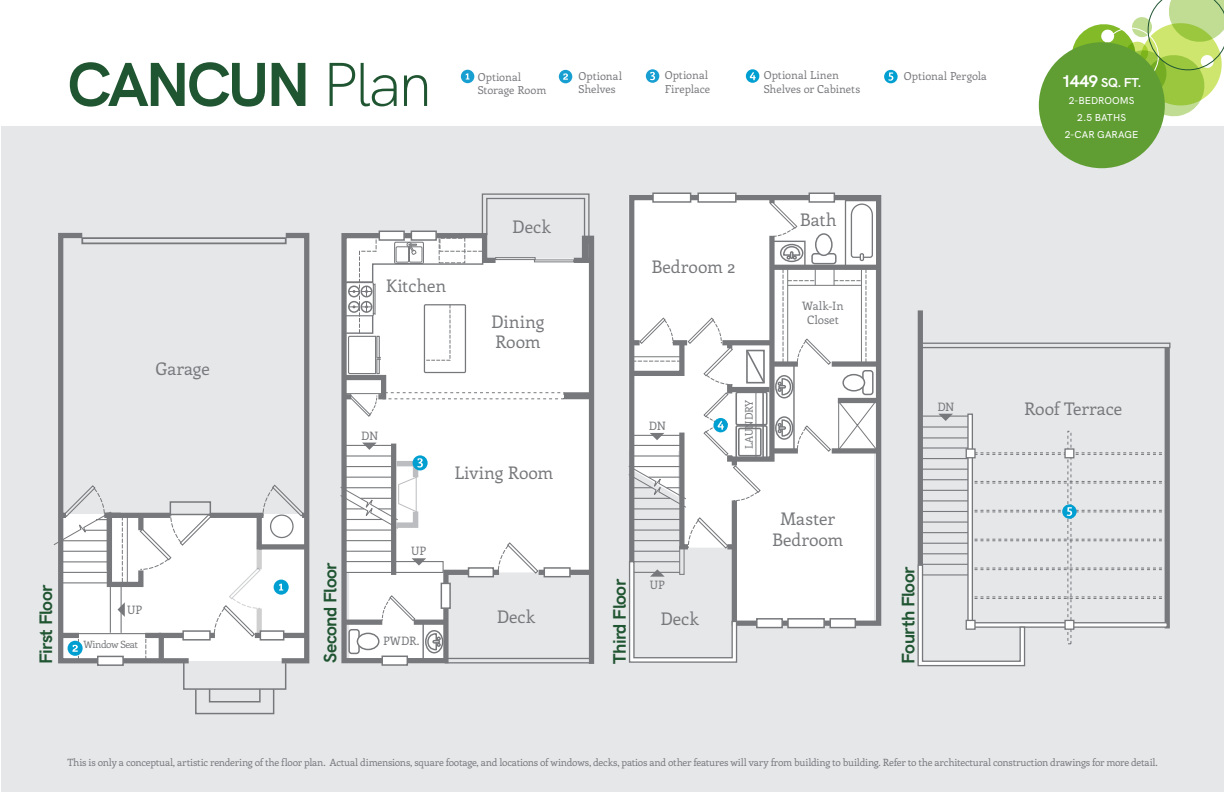
<style>
.page{position:relative;width:1224px;height:792px;background:#fff}
.page>*{position:absolute;margin:0;border:0;box-sizing:border-box;transform-origin:0 0}
.t1{font:700 61.8px "HK Grotesk";letter-spacing:-.055em;color:#205532}
.t2{font:700 18px "HK Grotesk";letter-spacing:-.03em;color:#205532}
.t3{font:17.4px/20.9px "Enriqueta";color:#76787b;text-align:center}
.t4{font:13px "HK Grotesk Bold Legacy";color:#fff}
.t5{font:11.6px/13.9px "Enriqueta";color:#76787b;text-align:center}
.t6{font:11px/13.2px "Enriqueta";color:#77787c}
.t7{font:10.5px "Enriqueta";letter-spacing:.005em;color:#76787b}
.t8{font:10.1px "Enriqueta";letter-spacing:-.045em;color:#76787b}
.t9{font:10px "Enriqueta";letter-spacing:-.02em;color:#77787c}
.t10{font:500 10px/17px "HK Grotesk";letter-spacing:.005em;color:#fff;text-align:center}
.s1{font-weight:300}
.s2{font-size:17px}
</style>
<div class="page">
<div style="left:1px;top:126px;width:1223px;height:666px;background:#e6e7e9"></div>
<svg style="left:938px;top:414px;width:15px;height:7px"></svg>
<div style="left:918px;top:310px;width:5px;height:255px;background:#76787b"></div>
<div style="left:920px;top:343px;width:251px;height:5px;border:1px solid #76787b"></div>
<div style="left:1165px;top:348px;width:5px;height:280px;background:#76787b"></div>
<hr style="left:920px;top:553px;width:48px;height:1px;background:#76787b">
<hr style="left:920px;top:543px;width:49px;height:1px;background:#76787b">
<hr style="left:920px;top:532px;width:49px;height:1px;background:#76787b">
<hr style="left:920px;top:522px;width:49px;height:1px;background:#76787b">
<hr style="left:920px;top:511px;width:49px;height:1px;background:#76787b">
<hr style="left:920px;top:500px;width:49px;height:1px;background:#76787b">
<hr style="left:920px;top:490px;width:49px;height:1px;background:#76787b">
<hr style="left:920px;top:479px;width:49px;height:1px;background:#76787b">
<hr style="left:920px;top:469px;width:49px;height:1px;background:#76787b">
<hr style="left:920px;top:458px;width:49px;height:1px;background:#76787b">
<hr style="left:920px;top:447px;width:49px;height:2px;background:#76787b">
<hr style="left:920px;top:437px;width:49px;height:1px;background:#76787b">
<hr style="left:920px;top:426px;width:49px;height:2px;background:#76787b">
<hr style="left:920px;top:416px;width:49px;height:1px;background:#76787b">
<svg style="left:967px;top:413px;width:200px;height:214px"></svg>
<svg style="left:917px;top:564px;width:249px;height:103px"></svg>
<div style="left:1064px;top:448px;width:10px;height:10px;background:#fff;border:1px solid #76787b"></div>
<div style="left:1064px;top:620px;width:10px;height:10px;background:#fff;border:1px solid #76787b"></div>
<div style="left:966px;top:448px;width:10px;height:10px;background:#fff;border:1px solid #76787b"></div>
<div style="left:966px;top:620px;width:10px;height:10px;background:#fff;border:1px solid #76787b"></div>
<div style="left:589px;top:236px;width:5px;height:428px;background:#76787b"></div>
<svg style="left:340px;top:193px;width:250px;height:473px"></svg>
<svg style="left:628px;top:192px;width:254px;height:471px"></svg>
<svg style="left:1062px;top:504px;width:15px;height:15px"></svg>
<svg style="left:975px;top:507px;width:191px;height:9px"></svg>
<svg style="left:53px;top:232px;width:257px;height:483px"></svg>
<div style="left:461px;top:70px;width:13px;height:13px;background:#189fd2;border-radius:50%"></div>
<svg style="left:466px;top:73px;width:4px;height:7px"></svg>
<div style="left:559px;top:70px;width:13px;height:13px;background:#189fd2;border-radius:50%"></div>
<svg style="left:563px;top:73px;width:5px;height:7px"></svg>
<div style="left:646px;top:69px;width:13px;height:14px;background:#189fd2;border-radius:50%"></div>
<svg style="left:650px;top:72px;width:5px;height:8px"></svg>
<svg style="left:1068px;top:0;width:155px;height:116px"></svg>
<div style="left:1039px;top:42px;width:126px;height:126px;background:#609e34;border-radius:50%"></div>
<div style="left:746px;top:69px;width:13px;height:14px;background:#009fd1;border-radius:50%"></div>
<svg style="left:750px;top:72px;width:6px;height:8px"></svg>
<div style="left:884px;top:70px;width:14px;height:13px;background:#009fd1;border-radius:50%"></div>
<svg style="left:888px;top:72px;width:5px;height:9px"></svg>
<h1 class="t1" style="left:67px;top:36px;width:366px">CANCUN <span class="s1">Plan</span></h1>
<p class="t6" style="left:478px;top:70px;width:70px">Optional<br>Storage Room</p>
<p class="t6" style="left:665px;top:68px;width:47px">Optional<br>Fireplace</p>
<p class="t6" style="left:764px;top:68px;width:98px">Optional Linen<br>Shelves or Cabinets</p>
<p class="t6" style="left:579px;top:69px;width:45px">Optional<br>Shelves</p>
<p class="t6" style="left:904px;top:69px;width:85px">Optional Pergola</p>
<h3 class="t4" style="left:1062px;top:72px;width:82px"><span class="s2">1449</span> SQ. FT.</h3>
<p class="t10" style="left:1065px;top:91px;width:75px">2-BEDROOMS<br>2.5 BATHS<br>2-CAR GARAGE</p>
<h3 class="t3" style="left:156px;top:358px;width:56px">Garage</h3>
<h2 class="t2" style="left:32px;top:664px;width:81px;rotate:-90deg">First Floor</h2>
<p class="t5" style="left:127px;top:602px;width:16px">UP</p>
<p class="t8" style="left:84px;top:637px;width:56px">Window Seat</p>
<h3 class="t3" style="left:386px;top:274px;width:62px">Kitchen</h3>
<h3 class="t3" style="left:512px;top:216px;width:40px">Deck</h3>
<h3 class="t3" style="left:491px;top:310px;width:55px;text-align:left">Dining<br>Room</h3>
<p class="t5" style="left:361px;top:428px;width:19px">DN</p>
<h2 class="t2" style="left:316px;top:663px;width:103px;rotate:-90deg">Second Floor</h2>
<p class="t5" style="left:411px;top:543px;width:16px">UP</p>
<p class="t5" style="left:383px;top:634px;width:38px">PWDR.</p>
<h3 class="t3" style="left:454px;top:462px;width:101px">Living Room</h3>
<h3 class="t3" style="left:497px;top:605px;width:40px">Deck</h3>
<h3 class="t3" style="left:652px;top:256px;width:85px">Bedroom 2</h3>
<h3 class="t3" style="left:800px;top:208px;width:38px">Bath</h3>
<p class="t5" style="left:802px;top:299px;width:43px">Walk-In<br>Closet</p>
<p class="t5" style="left:649px;top:419px;width:19px">DN</p>
<h2 class="t2" style="left:606px;top:664px;width:86px;rotate:-90deg">Third Floor</h2>
<p class="t5" style="left:650px;top:577px;width:16px">UP</p>
<h3 class="t3" style="left:660px;top:608px;width:40px">Deck</h3>
<p class="t7" style="left:742px;top:449px;width:51px;rotate:-90deg">LAUNDRY</p>
<h3 class="t3" style="left:772px;top:508px;width:73px">Master<br>Bedroom</h3>
<p class="t5" style="left:937px;top:400px;width:19px">DN</p>
<h3 class="t3" style="left:1024px;top:398px;width:100px">Roof Terrace</h3>
<h2 class="t2" style="left:894px;top:664px;width:99px;rotate:-90deg">Fourth Floor</h2>
<p class="t9" style="left:67px;top:755px;width:1092px">This is only a conceptual, artistic rendering of the floor plan. Actual dimensions, square footage, and locations of windows, decks, patios and other features will vary from building to building. Refer to the architectural construction drawings for more detail.</p>
</div>
